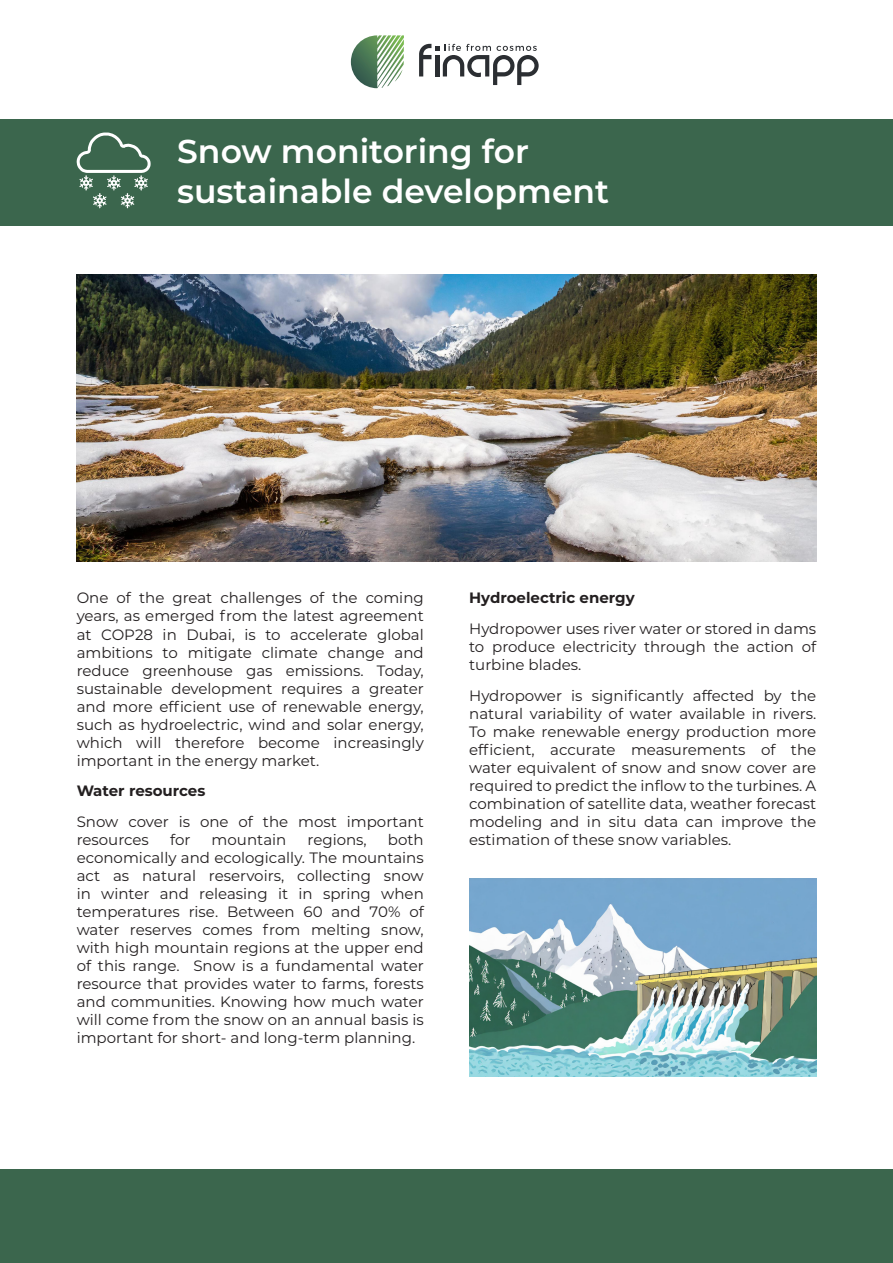
<style>
.page{position:relative;width:893px;height:1263px;background:#fff}
.page>*{position:absolute;margin:0;border:0;box-sizing:border-box;transform-origin:0 0}
.t1{font:600 33px "Montserrat";color:#fff}
.t2{font:15px/18px "Montserrat";color:#231f20;text-align:justify}
.t3{font:700 15px "Montserrat";color:#231f20}
</style>
<div class="page">
<div style="left:0;top:119px;width:893px;height:106px;background:#3b664d"></div>
<div style="left:0;top:1169px;width:893px;height:94px;background:#3b664d"></div>
<svg style="left:351px;top:35px;width:53px;height:53px"></svg>
<svg style="left:419px;top:44px;width:120px;height:41px"></svg>
<img style="left:77px;top:274px;width:739px;height:287px">
<svg style="left:77px;top:133px;width:74px;height:75px"></svg>
<img style="left:469px;top:878px;width:347px;height:198px">
<p class="t1" style="left:177px;top:128px;width:353px">Snow monitoring for</p>
<p class="t1" style="left:177px;top:168px;width:433px">sustainable development</p>
<p class="t2" style="left:77px;top:589px;width:349px">One of the great challenges of the coming years, as emerged from the latest agreement at COP28 in Dubai, is to accelerate global ambitions to mitigate climate change and reduce greenhouse gas emissions. Today, sustainable development requires a greater and more efficient use of renewable energy, such as hydroelectric, wind and solar energy, which will therefore become increasingly important in the energy market.</p>
<p class="t3" style="left:77px;top:780px;width:130px">Water resources</p>
<p class="t2" style="left:77px;top:812px;width:349px">Snow cover is one of the most important resources</p>
<p class="t2" style="left:170px;top:830px;width:22px">for</p>
<p class="t2" style="left:212px;top:830px;width:76px">mountain</p>
<p class="t2" style="left:308px;top:830px;width:61px">regions,</p>
<p class="t2" style="left:77px;top:830px;width:349px;text-indent:311px">both economically and ecologically. The mountains act as natural reservoirs, collecting snow in winter and releasing it in spring when temperatures rise. Between 60 and 70% of water reserves comes from melting snow, with high mountain regions at the upper end of this range. Snow is a fundamental water resource that provides water to farms, forests and communities. Knowing how much water will come from the snow on an annual basis is important for short- and long-term planning.</p>
<p class="t3" style="left:469px;top:587px;width:167px">Hydroelectric energy</p>
<p class="t2" style="left:469px;top:619px;width:349px">Hydropower uses river water or stored in dams to produce electricity through the action of turbine blades.</p>
<p class="t2" style="left:469px;top:686px;width:349px">Hydropower is significantly affected by the natural variability of water available in rivers.<br>To make renewable energy production more efficient, accurate measurements of the water equivalent of snow and snow cover are required to predict the inflow to the turbines. A combination of satellite data, weather forecast modeling and in situ data can improve the estimation of these snow variables.</p>
</div>
